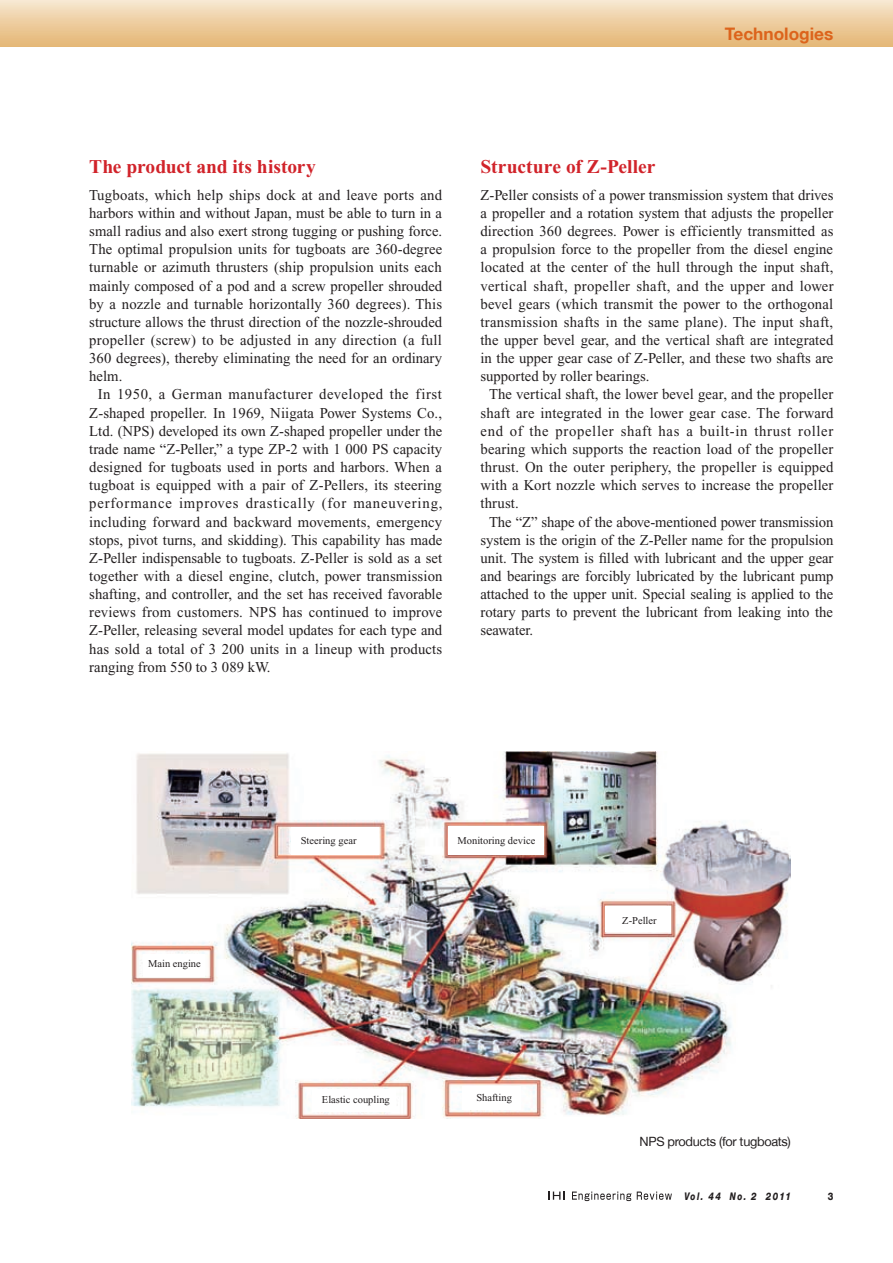
<style>
.page{position:relative;width:893px;height:1263px;background:#fff}
.page>*{position:absolute;margin:0;border:0;box-sizing:border-box;transform-origin:0 0}
.t1{font:700 19.5px "Times New Roman";letter-spacing:-.005em;color:#d1232a}
.t2{font:700 17.25px "Helvetica Neue LT";color:#dc641c}
.t3{font:15px "Times New Roman";letter-spacing:.005em;color:#231f20}
.t4{font:15px "Times New Roman";letter-spacing:.025em;color:#231f20}
.t5{font:15px "Times New Roman";letter-spacing:.055em;color:#231f20}
.t6{font:15px "Times New Roman";letter-spacing:.045em;color:#231f20}
.t7{font:15px "Times New Roman";letter-spacing:.035em;color:#231f20}
.t8{font:12.75px "Helvetica Neue LT";letter-spacing:-.025em;color:#231f20}
.t9{font:10.5px "Times New Roman";color:#231f20}
.t10{font:italic 800 10.5px "Helvetica Neue LT";letter-spacing:.165em;color:#231f20;scale:.78 1}
.t11{font:800 10.5px "Helvetica Neue LT";color:#231f20;scale:.85 1}
</style>
<div class="page">
<svg style="left:549px;top:1191px;width:16px;height:9px"></svg>
<svg style="left:572px;top:1191px;width:59px;height:10px"></svg>
<svg style="left:637px;top:1191px;width:35px;height:9px"></svg>
<div style="left:0;top:0;width:893px;height:47px;background:linear-gradient(to bottom,#f6e7d0,#e4b572)"></div>
<img style="left:132px;top:752px;width:659px;height:366px">
<div style="left:291px;top:827px;width:88px;height:28px;background:#fff"></div>
<div style="left:448px;top:826px;width:96px;height:29px;background:#fff"></div>
<div style="left:312px;top:1089px;width:84px;height:23px;background:#fff"></div>
<div style="left:143px;top:954px;width:62px;height:23px;background:#fff"></div>
<div style="left:605px;top:906px;width:66px;height:25px;background:#fff"></div>
<div style="left:462px;top:1086px;width:58px;height:23px;background:#fff"></div>
<p class="t2" style="left:725px;top:23px;width:110px">Technologies</p>
<h1 class="t1" style="left:89px;top:155px;width:228px">The product and its history</h1>
<p class="t3" style="left:89px;top:187px;width:354px">Tugboats, which help ships dock at and leave ports and</p>
<p class="t3" style="left:89px;top:205px;width:354px">harbors within and without Japan, must be able to turn in a</p>
<p class="t3" style="left:89px;top:223px;width:354px">small radius and also exert strong tugging or pushing force.</p>
<p class="t3" style="left:89px;top:241px;width:354px">The optimal propulsion units for tugboats are 360-degree</p>
<p class="t3" style="left:89px;top:259px;width:354px">turnable or azimuth thrusters (ship propulsion units each</p>
<p class="t3" style="left:89px;top:277px;width:354px">mainly composed of a pod and a screw propeller shrouded</p>
<p class="t3" style="left:89px;top:295px;width:354px">by a nozzle and turnable horizontally 360 degrees). This</p>
<p class="t3" style="left:89px;top:314px;width:354px">structure allows the thrust direction of the nozzle-shrouded</p>
<p class="t3" style="left:89px;top:332px;width:354px">propeller (screw) to be adjusted in any direction (a full</p>
<p class="t3" style="left:89px;top:350px;width:354px">360 degrees), thereby eliminating the need for an ordinary</p>
<p class="t3" style="left:89px;top:368px;width:35px">helm.</p>
<p class="t7" style="left:98px;top:386px;width:346px">In 1950, a German manufacturer developed the first</p>
<p class="t3" style="left:89px;top:404px;width:354px">Z-shaped propeller. In 1969, Niigata Power Systems Co.,</p>
<p class="t3" style="left:89px;top:423px;width:354px">Ltd. (NPS) developed its own Z-shaped propeller under the</p>
<p class="t3" style="left:89px;top:441px;width:354px">trade name “Z-Peller,” a type ZP-2 with 1 000 PS capacity</p>
<p class="t3" style="left:89px;top:459px;width:354px">designed for tugboats used in ports and harbors. When a</p>
<p class="t3" style="left:89px;top:477px;width:354px">tugboat is equipped with a pair of Z-Pellers, its steering</p>
<p class="t5" style="left:89px;top:495px;width:355px">performance improves drastically (for maneuvering,</p>
<p class="t3" style="left:89px;top:513px;width:354px">including forward and backward movements, emergency</p>
<p class="t3" style="left:89px;top:531px;width:354px">stops, pivot turns, and skidding). This capability has made</p>
<p class="t3" style="left:89px;top:550px;width:354px">Z-Peller indispensable to tugboats. Z-Peller is sold as a set</p>
<p class="t3" style="left:89px;top:568px;width:355px">together with a diesel engine, clutch, power transmission</p>
<p class="t3" style="left:89px;top:586px;width:354px">shafting, and controller, and the set has received favorable</p>
<p class="t3" style="left:89px;top:604px;width:355px">reviews from customers. NPS has continued to improve</p>
<p class="t3" style="left:89px;top:622px;width:354px">Z-Peller, releasing several model updates for each type and</p>
<p class="t3" style="left:89px;top:640px;width:354px">has sold a total of 3 200 units in a lineup with products</p>
<p class="t3" style="left:89px;top:658px;width:183px">ranging from 550 to 3 089 kW.</p>
<h1 class="t1" style="left:480px;top:155px;width:176px">Structure of Z-Peller</h1>
<p class="t3" style="left:480px;top:187px;width:354px">Z-Peller consists of a power transmission system that drives</p>
<p class="t3" style="left:480px;top:205px;width:354px">a propeller and a rotation system that adjusts the propeller</p>
<p class="t3" style="left:480px;top:223px;width:354px">direction 360 degrees. Power is efficiently transmitted as</p>
<p class="t3" style="left:480px;top:241px;width:354px">a propulsion force to the propeller from the diesel engine</p>
<p class="t3" style="left:480px;top:259px;width:355px">located at the center of the hull through the input shaft,</p>
<p class="t4" style="left:480px;top:277px;width:355px">vertical shaft, propeller shaft, and the upper and lower</p>
<p class="t3" style="left:480px;top:295px;width:354px">bevel gears (which transmit the power to the orthogonal</p>
<p class="t3" style="left:480px;top:314px;width:354px">transmission shafts in the same plane). The input shaft,</p>
<p class="t3" style="left:480px;top:332px;width:354px">the upper bevel gear, and the vertical shaft are integrated</p>
<p class="t3" style="left:480px;top:350px;width:354px">in the upper gear case of Z-Peller, and these two shafts are</p>
<p class="t3" style="left:480px;top:368px;width:170px">supported by roller bearings.</p>
<p class="t3" style="left:489px;top:386px;width:346px">The vertical shaft, the lower bevel gear, and the propeller</p>
<p class="t3" style="left:480px;top:404px;width:355px">shaft are integrated in the lower gear case. The forward</p>
<p class="t6" style="left:480px;top:423px;width:354px">end of the propeller shaft has a built-in thrust roller</p>
<p class="t3" style="left:480px;top:441px;width:354px">bearing which supports the reaction load of the propeller</p>
<p class="t3" style="left:480px;top:459px;width:354px">thrust. On the outer periphery, the propeller is equipped</p>
<p class="t3" style="left:480px;top:477px;width:354px">with a Kort nozzle which serves to increase the propeller</p>
<p class="t3" style="left:480px;top:495px;width:40px">thrust.</p>
<p class="t3" style="left:489px;top:513px;width:346px">The “Z” shape of the above-mentioned power transmission</p>
<p class="t3" style="left:480px;top:531px;width:354px">system is the origin of the Z-Peller name for the propulsion</p>
<p class="t3" style="left:480px;top:550px;width:354px">unit. The system is filled with lubricant and the upper gear</p>
<p class="t3" style="left:480px;top:568px;width:355px">and bearings are forcibly lubricated by the lubricant pump</p>
<p class="t3" style="left:480px;top:586px;width:354px">attached to the upper unit. Special sealing is applied to the</p>
<p class="t3" style="left:480px;top:604px;width:354px">rotary parts to prevent the lubricant from leaking into the</p>
<p class="t3" style="left:480px;top:622px;width:54px">seawater.</p>
<p class="t9" style="left:148px;top:958px;width:54px">Main engine</p>
<p class="t9" style="left:301px;top:834px;width:57px">Steering gear</p>
<p class="t9" style="left:457px;top:834px;width:79px">Monitoring device</p>
<p class="t9" style="left:322px;top:1094px;width:69px">Elastic coupling</p>
<p class="t9" style="left:476px;top:1091px;width:37px">Shafting</p>
<p class="t9" style="left:622px;top:914px;width:36px">Z-Peller</p>
<p class="t8" style="left:640px;top:1134px;width:153px">NPS products (for tugboats)</p>
<p class="t10" style="left:684px;top:1190px;width:138px">Vol. 44 No. 2 2011</p>
<p class="t11" style="left:828px;top:1190px;width:8px">3</p>
</div>
